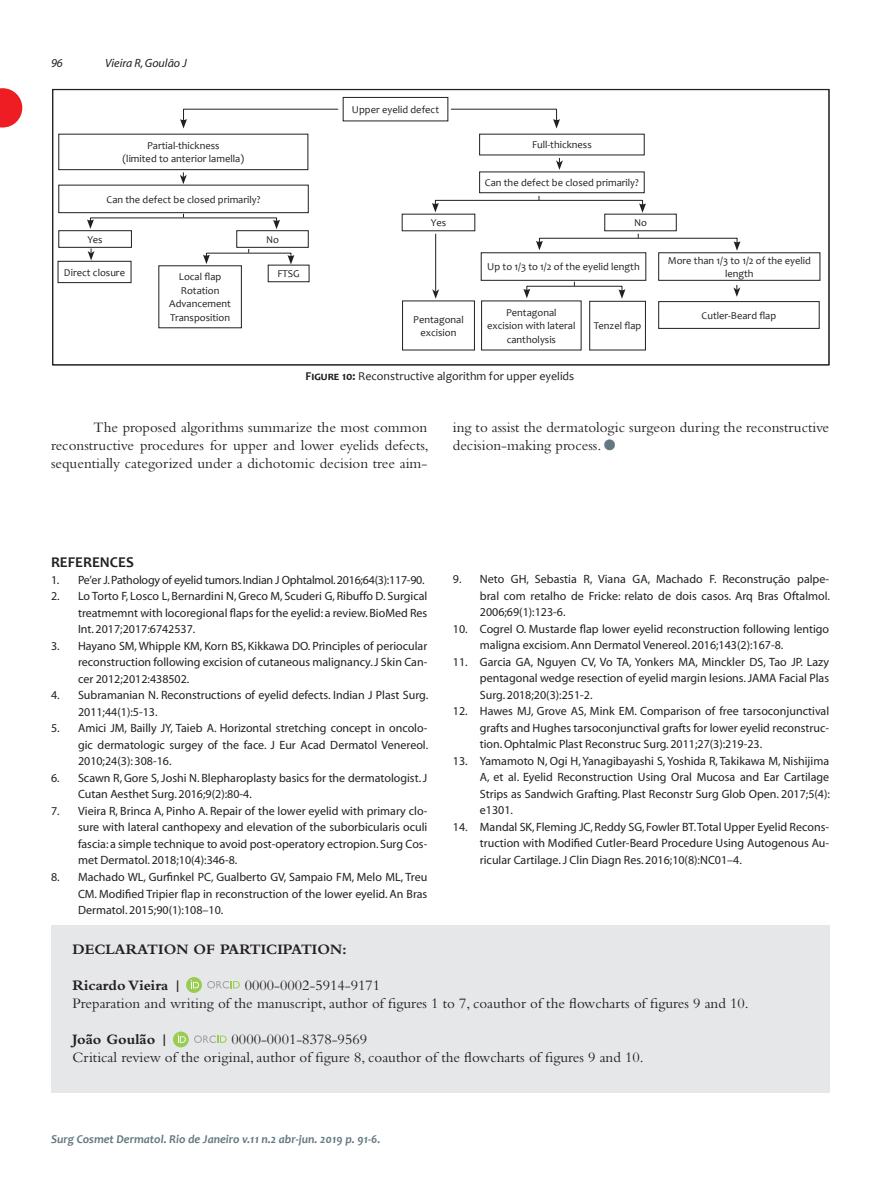
<style>
.page{position:relative;width:893px;height:1191px;background:#fff}
.page>*{position:absolute;margin:0;border:0;box-sizing:border-box;transform-origin:0 0}
.Surgical-ING_-_2016{font:15px/18px "Bembo";color:#231f20;text-align:justify}
.Surgical-PT_-_2016{font:15px "Bembo";color:#231f20}
.Surgical-PT_-_2016-2{font:700 15px "Bembo";color:#231f20}
.t1{font:700 15px "Candara";color:#231f20}
.t2{font:12px/16.5px "Myriad";color:#231f20;text-align:justify}
.t3{font:12px "Myriad";letter-spacing:-.02em;color:#231f20}
.t4{font:italic 700 12px "Candara";color:#647882}
.t5{font:12px "Candara";color:#231f20}
.t6{font:italic 12px "Myriad";color:#231f20}
.t7{font:10.5px/13.5px "Candara";color:#231f20;text-align:center}
.s1{font-weight:700}
.s2{color:#647882}
</style>
<div class="page">
<svg style="left:0;top:88px;width:22px;height:39px"></svg>
<svg style="left:52px;top:89px;width:777px;height:276px"></svg>
<div style="left:343px;top:97px;width:105px;height:24px;background:#fff"></div>
<div style="left:343px;top:97px;width:105px;height:24px;border:1px solid #231f20"></div>
<div style="left:59px;top:134px;width:249px;height:36px;background:#fff"></div>
<div style="left:59px;top:134px;width:249px;height:36px;border:1px solid #231f20"></div>
<div style="left:59px;top:185px;width:249px;height:28px;background:#fff"></div>
<div style="left:59px;top:185px;width:249px;height:28px;border:1px solid #231f20"></div>
<div style="left:480px;top:134px;width:164px;height:21px;background:#fff"></div>
<div style="left:480px;top:172px;width:164px;height:21px;background:#fff"></div>
<div style="left:479px;top:172px;width:165px;height:21px;border:1px solid #231f20"></div>
<div style="left:59px;top:231px;width:72px;height:16px;background:#fff"></div>
<div style="left:59px;top:230px;width:73px;height:17px;border:1px solid #231f20"></div>
<div style="left:402px;top:214px;width:73px;height:17px;background:#fff"></div>
<div style="left:403px;top:301px;width:71px;height:49px;background:#fff"></div>
<div style="left:402px;top:301px;width:73px;height:49px;border:1px solid #231f20"></div>
<div style="left:590px;top:301px;width:55px;height:49px;background:#fff"></div>
<div style="left:589px;top:301px;width:57px;height:49px;border:1px solid #231f20"></div>
<div style="left:659px;top:253px;width:161px;height:27px;background:#fff"></div>
<div style="left:658px;top:252px;width:162px;height:28px;border:1px solid #231f20"></div>
<div style="left:659px;top:301px;width:160px;height:27px;background:#fff"></div>
<div style="left:658px;top:301px;width:161px;height:27px;border:1px solid #231f20"></div>
<div style="left:482px;top:301px;width:99px;height:49px;background:#fff"></div>
<div style="left:481px;top:253px;width:165px;height:27px;background:#fff"></div>
<div style="left:481px;top:252px;width:165px;height:28px;border:1px solid #231f20"></div>
<div style="left:58px;top:261px;width:73px;height:22px;background:#fff"></div>
<div style="left:58px;top:261px;width:73px;height:22px;border:1px solid #231f20"></div>
<div style="left:159px;top:266px;width:82px;height:62px;background:#fff"></div>
<div style="left:237px;top:231px;width:71px;height:16px;background:#fff"></div>
<div style="left:237px;top:230px;width:71px;height:17px;border:1px solid #231f20"></div>
<div style="left:605px;top:214px;width:71px;height:17px;background:#fff"></div>
<div style="left:268px;top:265px;width:41px;height:17px;background:#fff"></div>
<div style="left:268px;top:265px;width:41px;height:17px;border:1px solid #231f20"></div>
<svg style="left:180px;top:108px;width:159px;height:20px"></svg>
<svg style="left:450px;top:108px;width:110px;height:20px"></svg>
<svg style="left:180px;top:172px;width:7px;height:12px"></svg>
<hr style="left:435px;top:234px;width:1px;height:58px;background:#231f20">
<svg style="left:432px;top:289px;width:7px;height:10px"></svg>
<svg style="left:556px;top:158px;width:7px;height:12px"></svg>
<svg style="left:733px;top:285px;width:7px;height:12px"></svg>
<svg style="left:88px;top:248px;width:7px;height:12px"></svg>
<svg style="left:273px;top:220px;width:7px;height:9px"></svg>
<svg style="left:87px;top:219px;width:7px;height:10px"></svg>
<svg style="left:432px;top:196px;width:214px;height:17px"></svg>
<svg style="left:536px;top:234px;width:204px;height:17px"></svg>
<svg style="left:523px;top:282px;width:102px;height:17px"></svg>
<svg style="left:287px;top:255px;width:7px;height:9px"></svg>
<svg style="left:203px;top:255px;width:7px;height:9px"></svg>
<div style="left:51px;top:925px;width:778px;height:168px;background:#e6e7e9"></div>
<svg style="left:186px;top:977px;width:16px;height:16px"></svg>
<svg style="left:207px;top:981px;width:33px;height:7px"></svg>
<svg style="left:191px;top:980px;width:8px;height:8px"></svg>
<svg style="left:173px;top:1031px;width:16px;height:16px"></svg>
<svg style="left:194px;top:1035px;width:33px;height:8px"></svg>
<svg style="left:177px;top:1034px;width:9px;height:8px"></svg>
<p class="t6" style="left:51px;top:57px;width:13px">96</p>
<p class="t6" style="left:105px;top:57px;width:83px">Vieira R, Goulão J</p>
<p class="t7" style="left:147px;top:139px;width:74px">Partial-thickness</p>
<p class="t7" style="left:123px;top:152px;width:123px">(limited to anterior lamella)</p>
<p class="t7" style="left:107px;top:192px;width:155px">Can the defect be closed primarily?</p>
<p class="t7" style="left:87px;top:232px;width:17px">Yes</p>
<p class="t7" style="left:64px;top:265px;width:63px">Direct closure</p>
<p class="t7" style="left:179px;top:270px;width:44px">Local flap</p>
<p class="t7" style="left:181px;top:283px;width:40px">Rotation</p>
<p class="t7" style="left:169px;top:297px;width:63px">Advancement</p>
<p class="t7" style="left:170px;top:310px;width:61px">Transposition</p>
<p class="t7" style="left:266px;top:232px;width:14px">No</p>
<p class="t7" style="left:277px;top:267px;width:24px">FTSG</p>
<p class="t7" style="left:352px;top:103px;width:89px">Upper eyelid defect</p>
<p class="t7" style="left:431px;top:216px;width:17px">Yes</p>
<p class="t7" style="left:532px;top:138px;width:61px">Full-thickness</p>
<p class="t7" style="left:485px;top:176px;width:155px">Can the defect be closed primarily?</p>
<p class="t7" style="left:634px;top:216px;width:14px">No</p>
<p class="t7" style="left:487px;top:260px;width:154px">Up to 1/3 to 1/2 of the eyelid length</p>
<p class="t7" style="left:487px;top:305px;width:90px">Pentagonal excision with lateral cantholysis</p>
<p class="t7" style="left:413px;top:312px;width:52px">Pentagonal excision</p>
<p class="t7" style="left:594px;top:319px;width:49px">Tenzel flap</p>
<p class="t5" style="left:306px;top:368px;width:270px"><span class="s1">Figure 10:</span> Reconstructive algorithm for upper eyelids</p>
<p class="t7" style="left:668px;top:253px;width:145px">More than 1/3 to 1/2 of the eyelid length</p>
<p class="t7" style="left:702px;top:308px;width:76px">Cutler-Beard flap</p>
<p class="Surgical-ING_-_2016" style="left:51px;top:418px;width:379px;text-indent:43px">The proposed algorithms summarize the most common reconstructive procedures for upper and lower eyelids defects, sequentially categorized under a dichotomic decision tree aim-</p>
<p class="Surgical-ING_-_2016" style="left:453px;top:418px;width:378px">ing to assist the dermatologic surgeon during the reconstructive decision-making process. <span class="s2">●</span></p>
<p class="t1" style="left:51px;top:553px;width:84px">REFERENCES</p>
<p class="t3" style="left:51px;top:574px;width:375px">1. Pe’er J. Pathology of eyelid tumors. Indian J Ophtalmol. 2016;64(3):117-90.</p>
<p class="t2" style="left:78px;top:588px;width:351px;text-indent:-27px">2. Lo Torto F, Losco L, Bernardini N, Greco M, Scuderi G, Ribuffo D. Surgical treatmemnt with locoregional flaps for the eyelid: a review. BioMed Res Int. 2017;2017:6742537.</p>
<p class="t2" style="left:78px;top:638px;width:351px;text-indent:-27px">3. Hayano SM, Whipple KM, Korn BS, Kikkawa DO. Principles of periocular reconstruction following excision of cutaneous malignancy. J Skin Can&shy;cer 2012;2012:438502.</p>
<p class="t2" style="left:78px;top:687px;width:352px;text-indent:-27px">4. Subramanian N. Reconstructions of eyelid defects. Indian J Plast Surg.<br>2011;44(1):5-13.</p>
<p class="t2" style="left:78px;top:720px;width:352px;text-indent:-27px">5. Amici JM, Bailly JY, Taieb A. Horizontal stretching concept in oncolo&shy;gic dermatologic surgey of the face. J Eur Acad Dermatol Venereol.<br>2010;24(3): 308-16.</p>
<p class="t2" style="left:78px;top:770px;width:351px;text-indent:-27px">6. Scawn R, Gore S, Joshi N. Blepharoplasty basics for the dermatologist. J<br>Cutan Aesthet Surg. 2016;9(2):80-4.</p>
<p class="t2" style="left:78px;top:803px;width:351px;text-indent:-27px">7. Vieira R, Brinca A, Pinho A. Repair of the lower eyelid with primary clo&shy;sure with lateral canthopexy and elevation of the suborbicularis oculi fascia: a simple technique to avoid post-operatory ectropion. Surg Cos&shy;met Dermatol. 2018;10(4):346-8.</p>
<p class="t2" style="left:78px;top:869px;width:351px;text-indent:-27px">8. Machado WL, Gurfinkel PC, Gualberto GV, Sampaio FM, Melo ML, Treu CM. Modified Tripier flap in reconstruction of the lower eyelid. An Bras Dermatol. 2015;90(1):108–10.</p>
<p class="t2" style="left:480px;top:571px;width:352px;text-indent:-27px">9. Neto GH, Sebastia R, Viana GA, Machado F. Reconstrução palpe&shy;bral com retalho de Fricke: relato de dois casos. Arq Bras Oftalmol.<br>2006;69(1):123-6.</p>
<p class="t2" style="left:480px;top:621px;width:351px;text-indent:-27px">10. Cogrel O. Mustarde flap lower eyelid reconstruction following lentigo maligna excisiom. Ann Dermatol Venereol. 2016;143(2):167-8.</p>
<p class="t2" style="left:480px;top:654px;width:351px;text-indent:-27px">11. Garcia GA, Nguyen CV, Vo TA, Yonkers MA, Minckler DS, Tao JP. Lazy pentagonal wedge resection of eyelid margin lesions. JAMA Facial Plas Surg. 2018;20(3):251-2.</p>
<p class="t2" style="left:480px;top:703px;width:351px;text-indent:-27px">12. Hawes MJ, Grove AS, Mink EM. Comparison of free tarsoconjunctival grafts and Hughes tarsoconjunctival grafts for lower eyelid reconstruc&shy;tion. Ophtalmic Plast Reconstruc Surg. 2011;27(3):219-23.</p>
<p class="t2" style="left:480px;top:753px;width:352px;text-indent:-27px">13. Yamamoto N, Ogi H, Yanagibayashi S, Yoshida R, Takikawa M, Nishijima A, et al. Eyelid Reconstruction Using Oral Mucosa and Ear Cartilage Strips as Sandwich Grafting. Plast Reconstr Surg Glob Open. 2017;5(4): e1301.</p>
<p class="t2" style="left:480px;top:819px;width:351px;text-indent:-27px">14. Mandal SK, Fleming JC, Reddy SG, Fowler BT. Total Upper Eyelid Recons&shy;truction with Modified Cutler-Beard Procedure Using Autogenous Au&shy;ricular Cartilage. J Clin Diagn Res. 2016;10(8):NC01–4.</p>
<p class="Surgical-PT_-_2016-2" style="left:72px;top:940px;width:276px">DECLARATION OF PARTICIPATION:</p>
<p class="Surgical-PT_-_2016-2" style="left:72px;top:976px;width:111px">Ricardo Vieira |</p>
<p class="Surgical-PT_-_2016" style="left:245px;top:976px;width:137px">0000-0002-5914-9171</p>
<p class="Surgical-PT_-_2016" style="left:72px;top:994px;width:678px">Preparation and writing of the manuscript, author of figures 1 to 7, coauthor of the flowcharts of figures 9 and 10.</p>
<p class="Surgical-PT_-_2016-2" style="left:72px;top:1031px;width:98px">João Goulão |</p>
<p class="Surgical-PT_-_2016" style="left:232px;top:1031px;width:137px">0000-0001-8378-9569</p>
<p class="Surgical-PT_-_2016" style="left:72px;top:1049px;width:573px">Critical review of the original, author of figure 8, coauthor of the flowcharts of figures 9 and 10.</p>
<p class="t4" style="left:51px;top:1131px;width:331px">Surg Cosmet Dermatol. Rio de Janeiro v.11 n.2 abr-jun. 2019 p. 91-6.</p>
</div>
